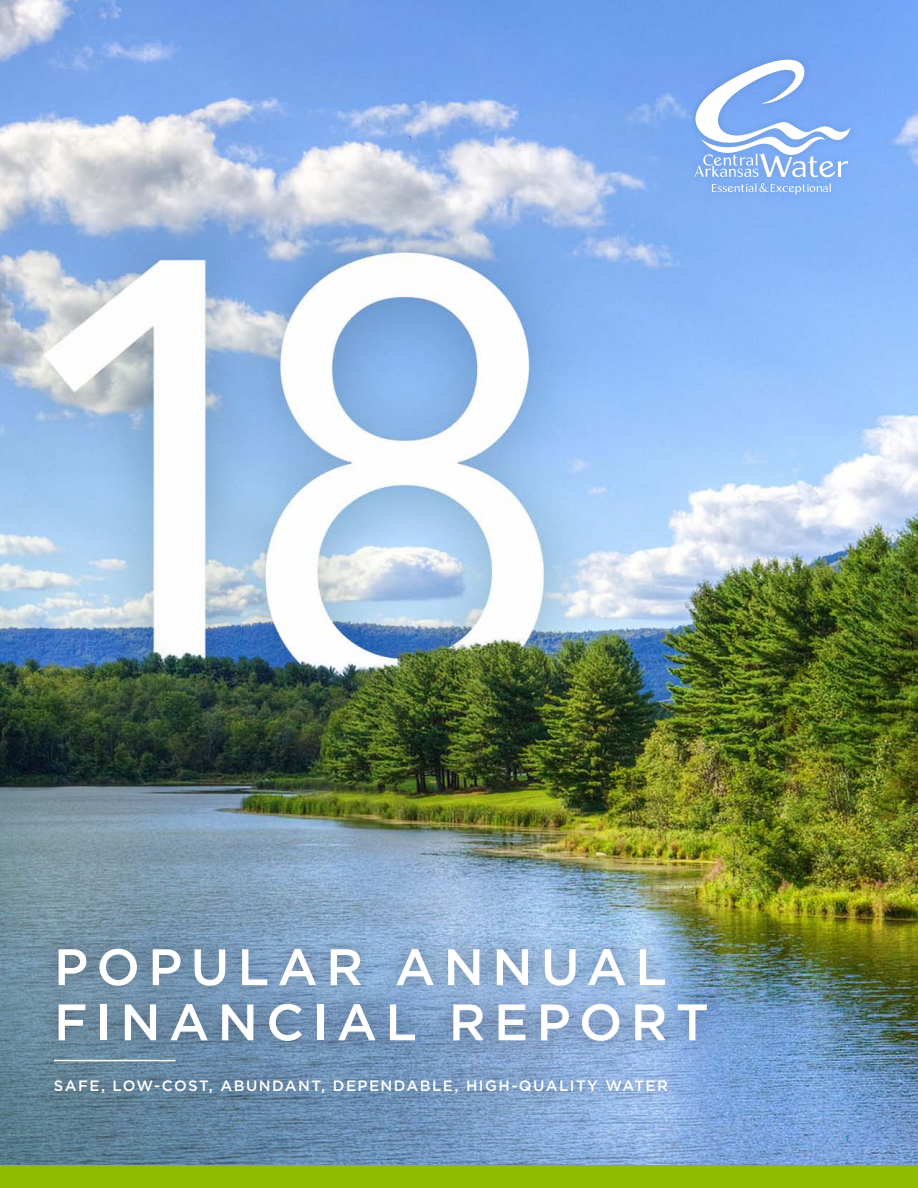
<style>
.page{position:relative;width:918px;height:1188px;background:#fff}
.page>*{position:absolute;margin:0;border:0;box-sizing:border-box;transform-origin:0 0}
.t1{font:500 51.15px/55.2px "Gotham";letter-spacing:.16em;color:#fff}
.t2{font:500 15px "Gotham";letter-spacing:.1em;color:#fff}
.t3{font:500 9px "Gotham";color:#0090b4}
</style>
<div class="page">
<img style="left:0;top:0;width:918px;height:331px">
<img style="left:0;top:331px;width:918px;height:834px">
<div style="left:687px;top:51px;width:171px;height:151px;background:#7faff6"></div>
<svg style="left:658px;top:37px;width:193px;height:140px"></svg>
<svg style="left:712px;top:183px;width:119px;height:11px"></svg>
<div style="left:34px;top:927px;width:694px;height:187px;background:#231f20;opacity:.35"></div>
<div style="left:39px;top:929px;width:686px;height:131px;background:#231f20;opacity:.15"></div>
<hr style="left:54px;top:1060px;width:122px;height:1px;background:#fff">
<div style="left:66px;top:1165px;width:852px;height:23px;background:#8dbb00"></div>
<div style="left:0;top:1165px;width:876px;height:23px;background:#8dbb00"></div>
<p class="t1" style="left:54px;top:938px;width:656px">POPULAR ANNUAL<br>FINANCIAL REPORT</p>
<p class="t2" style="left:54px;top:1077px;width:616px">SAFE, LOW-COST, ABUNDANT, DEPENDABLE, HIGH-QUALITY WATER</p>
<p class="t3" style="left:845px;top:1133px;width:5px">1</p>
</div>
